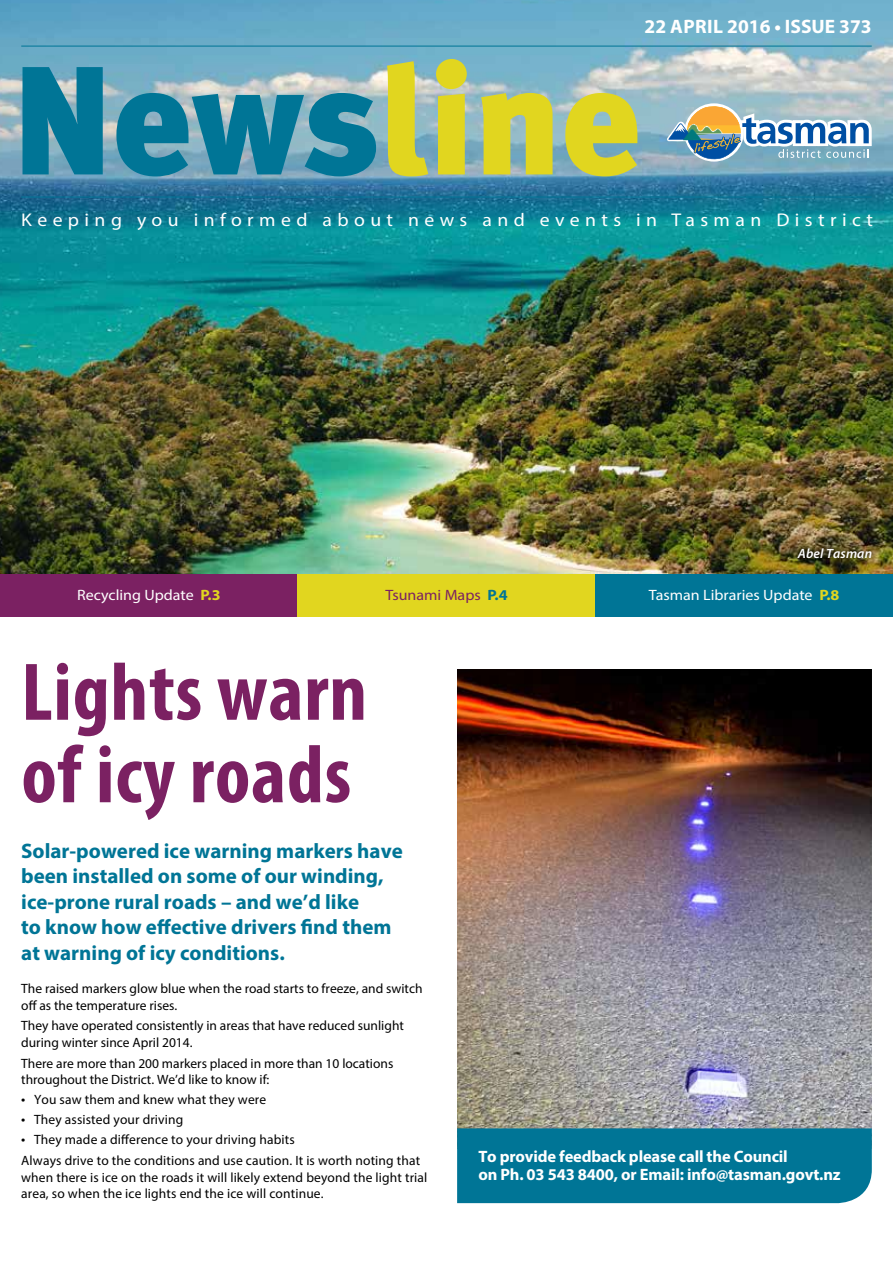
<style>
.page{position:relative;width:893px;height:1263px;background:#fff}
.page>*{position:absolute;margin:0;border:0;box-sizing:border-box;transform-origin:0 0}
.t1{font:900 154.05px "Meta Plus";color:#007596}
.t2{font:700 condensed 82.5px/82.5px "Myriad Pro";letter-spacing:.01em;color:#7b2162}
.t3{font:700 21px/25.5px "Myriad Pro";color:#007596}
.t4{font:700 19.5px "Myriad Pro";color:#fff}
.t5{font:18.45px "Myriad Pro";letter-spacing:.275em;color:#fff;scale:1.07 1}
.t6{font:700 16.5px/18px "Myriad Pro";letter-spacing:-.01em;color:#fff}
.t7{font:15px "Myriad Pro";color:#fff;scale:1.07 1}
.t8{font:15px "Myriad Pro";color:#7b2162;scale:1.07 1}
.t9{font:13.5px/16.5px "Myriad Pro";color:#000}
.t10{font:italic 600 13.5px "Myriad Pro";letter-spacing:.01em;color:#fff}
.s1{color:#e1d61f}
.s2{font-weight:700;color:#e1d61f}
.s3{font-weight:700;color:#007596}
.s4{font-size:15px}
</style>
<div class="page">
<img style="left:0;top:0;width:893px;height:574px">
<svg style="left:667px;top:105px;width:205px;height:56px"></svg>
<hr style="left:21px;top:197px;width:851px;height:1px;background:#007596">
<hr style="left:21px;top:46px;width:851px;height:1px;background:#007596">
<img style="left:457px;top:669px;width:415px;height:459px">
<div style="left:0;top:574px;width:298px;height:43px;background:#7b2162"></div>
<div style="left:298px;top:574px;width:297px;height:43px;background:#e1d61f"></div>
<div style="left:595px;top:574px;width:298px;height:43px;background:#007596"></div>
<svg style="left:793px;top:544px;width:83px;height:18px"></svg>
<div style="left:457px;top:1128px;width:415px;height:75px;background:#007596"></div>
<h3 class="t4" style="left:644px;top:13px;width:229px">22 APRIL 2016 • ISSUE 373</h3>
<h1 class="t1" style="left:10px;top:31px;width:632px">News<span class="s1">line</span></h1>
<h3 class="t5" style="left:21px;top:209px;width:798px">Keeping you informed about news and events in Tasman District</h3>
<p class="t10" style="left:798px;top:545px;width:76px">Abel Tasman</p>
<p class="t7" style="left:77px;top:586px;width:136px">Recycling Update <span class="s2">P.3</span></p>
<p class="t8" style="left:385px;top:586px;width:116px">Tsunami Maps <span class="s3">P.4</span></p>
<p class="t7" style="left:649px;top:586px;width:180px">Tasman Libraries Update <span class="s2">P.8</span></p>
<h2 class="t2" style="left:21px;top:649px;width:347px">Lights warn of icy roads</h2>
<h3 class="t3" style="left:21px;top:837px;width:383px">Solar-powered ice warning markers have been installed on some of our winding, ice-prone rural roads – and we’d like<br>to know how effective drivers find them at warning of icy conditions.</h3>
<p class="t9" style="left:21px;top:980px;width:403px">The raised markers glow blue when the road starts to freeze, and switch off as the temperature rises.</p>
<p class="t9" style="left:21px;top:1017px;width:384px">They have operated consistently in areas that have reduced sunlight during winter since April 2014.</p>
<p class="t9" style="left:21px;top:1054px;width:374px">There are more than 200 markers placed in more than 10 locations throughout the District. We’d like to know if:</p>
<p class="t9" style="left:21px;top:1091px;width:246px"><span class="s4">•</span> You saw them and knew what they were</p>
<p class="t9" style="left:21px;top:1111px;width:164px"><span class="s4">•</span> They assisted your driving</p>
<p class="t9" style="left:21px;top:1129px;width:400px;line-height:20.7px"><span class="s4">•</span> They made a difference to your driving habits<br>Always drive to the conditions and use caution. It is worth noting that</p>
<p class="t9" style="left:21px;top:1169px;width:408px">when there is ice on the roads it will likely extend beyond the light trial area, so when the ice lights end the ice will continue.</p>
<p class="t6" style="left:478px;top:1147px;width:364px">To provide feedback please call the Council<br>on Ph. 03 543 8400, or Email: info@tasman.govt.nz</p>
</div>
